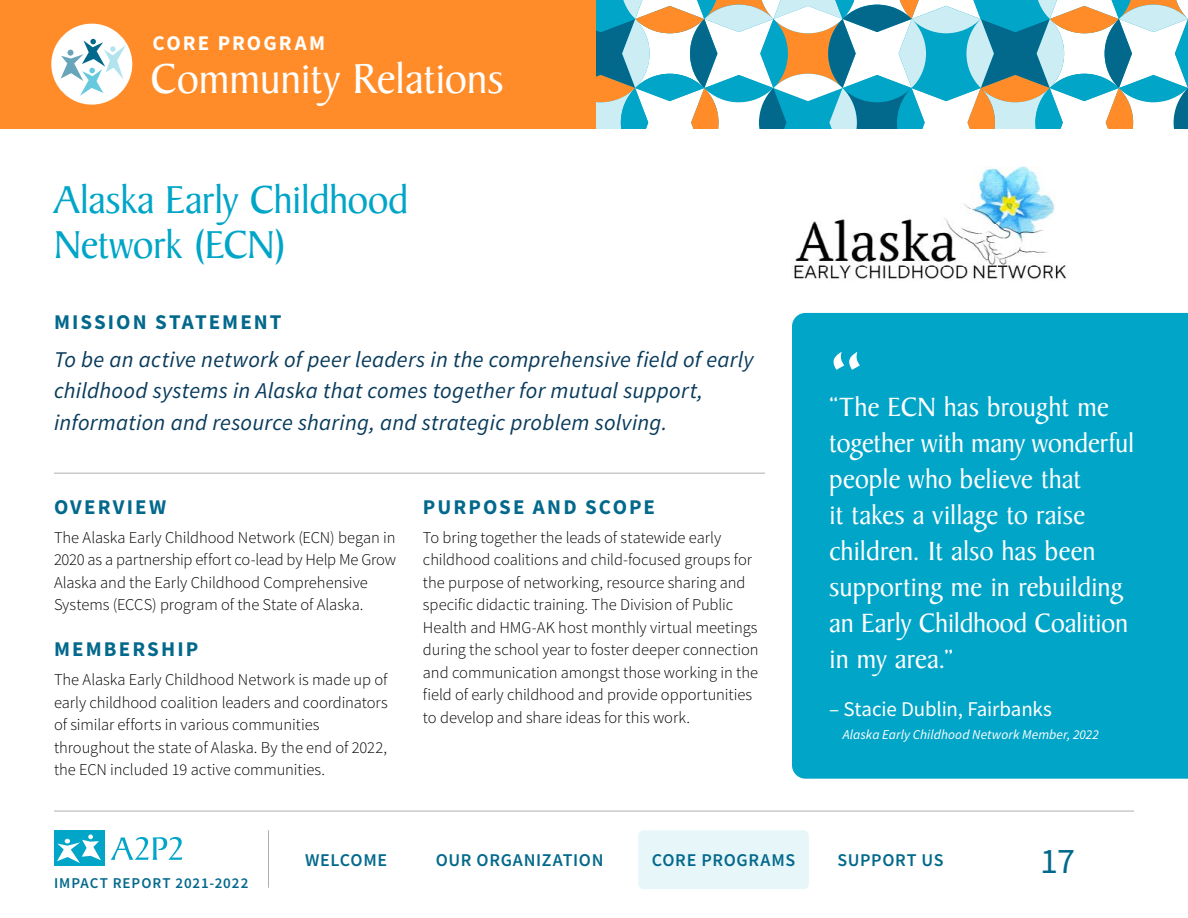
<style>
.page{position:relative;width:1188px;height:918px;background:#fff}
.page>*{position:absolute;margin:0;border:0;box-sizing:border-box;transform-origin:0 0}
.t1{font:105px "Baker Signet Std";color:#fff}
.t2{font:45px "Baker Signet Std";letter-spacing:-.005em;color:#fff}
.t3{font:42px/45px "Baker Signet Std";letter-spacing:-.015em;color:#00a5c8}
.t4{font:36px "Source Sans Pro";color:#03698c}
.t5{font:28.5px/36px "Baker Signet Std";letter-spacing:-.01em;color:#fff}
.t6{font:italic 22.5px/31.5px "Source Sans Pro";letter-spacing:.01em;color:#093b5c}
.t7{font:700 21px "Source Sans Pro";letter-spacing:.1em;color:#03698c}
.t8{font:21px "Source Sans Pro";letter-spacing:-.01em;color:#fff}
.t9{font:700 21px "Source Sans Pro";letter-spacing:.1em;color:#fff}
.t10{font:600 18px "Source Sans Pro";letter-spacing:.035em;color:#03698c}
.t11{font:300 16.5px/22.5px "Source Sans Pro";letter-spacing:-.005em;color:#000}
.t12{font:600 15px "Source Sans Pro";letter-spacing:.06em;color:#03698c}
.t13{font:italic 13.5px "Source Sans Pro";letter-spacing:.005em;color:#fff}
</style>
<div class="page">
<div style="left:792px;top:313px;width:396px;height:466px;background:#00a5c8"></div>
<div style="left:0;top:0;width:1188px;height:128px;background:#ff8c28"></div>
<hr style="left:54px;top:473px;width:711px;height:1px;background:#b0b0b0">
<div style="left:51px;top:24px;width:81px;height:81px;background:#fff;border-radius:50%"></div>
<svg style="left:61px;top:39px;width:65px;height:57px"></svg>
<img style="left:793px;top:167px;width:274px;height:113px">
<svg style="left:597px;top:0;width:591px;height:128px;background:#93c2c5"></svg>
<div style="left:638px;top:830px;width:171px;height:59px;background:#e6f6f9;border-radius:5px"></div>
<svg style="left:111px;top:837px;width:71px;height:23px"></svg>
<div style="left:54px;top:831px;width:51px;height:35px;background:#00a5c8"></div>
<svg style="left:57px;top:834px;width:44px;height:29px"></svg>
<hr style="left:54px;top:811px;width:1080px;height:1px;background:#b0b0b0">
<hr style="left:268px;top:830px;width:1px;height:58px;background:#b0b0b0">
<p class="t9" style="left:153px;top:29px;width:174px">CORE PROGRAM</p>
<h2 class="t2" style="left:150px;top:54px;width:355px">Community Relations</h2>
<h3 class="t3" style="left:54px;top:178px;width:356px">Alaska Early Childhood<br>Network (ECN)</h3>
<p class="t7" style="left:54px;top:307px;width:229px">MISSION STATEMENT</p>
<h3 class="t6" style="left:54px;top:343px;width:701px">To be an active network of peer leaders in the comprehensive field of early childhood systems in Alaska that comes together for mutual support, information and resource sharing, and strategic problem solving.</h3>
<p class="t7" style="left:54px;top:492px;width:114px">OVERVIEW</p>
<p class="t11" style="left:54px;top:526px;width:344px">The Alaska Early Childhood Network (ECN) began in 2020 as a partnership effort co-lead by Help Me Grow Alaska and the Early Childhood Comprehensive Systems (ECCS) program of the State of Alaska.</p>
<p class="t7" style="left:54px;top:635px;width:146px">MEMBERSHIP</p>
<p class="t11" style="left:54px;top:668px;width:335px">The Alaska Early Childhood Network is made up of early childhood coalition leaders and coordinators of similar efforts in various communities throughout the state of Alaska. By the end of 2022, the ECN included 19 active communities.</p>
<p class="t7" style="left:423px;top:492px;width:234px">PURPOSE AND SCOPE</p>
<p class="t11" style="left:423px;top:526px;width:337px">To bring together the leads of statewide early childhood coalitions and child-focused groups for the purpose of networking, resource sharing and specific didactic training. The Division of Public Health and HMG-AK host monthly virtual meetings during the school year to foster deeper connection and communication amongst those working in the field of early childhood and provide opportunities to develop and share ideas for this work.</p>
<h1 class="t1" style="left:829px;top:333px;width:36px">“</h1>
<h3 class="t5" style="left:829px;top:390px;width:307px">“The ECN has brought me together with many wonderful people who believe that<br>it takes a village to raise children. It also has been supporting me in rebuilding an Early Childhood Coalition in my area.”</h3>
<p class="t8" style="left:829px;top:696px;width:224px">– Stacie Dublin, Fairbanks</p>
<p class="t13" style="left:843px;top:726px;width:258px">Alaska Early Childhood Network Member, 2022</p>
<p class="t12" style="left:54px;top:873px;width:196px">IMPACT REPORT 2021-2022</p>
<p class="t10" style="left:305px;top:849px;width:84px">WELCOME</p>
<p class="t10" style="left:436px;top:849px;width:169px">OUR ORGANIZATION</p>
<p class="t10" style="left:652px;top:849px;width:145px">CORE PROGRAMS</p>
<p class="t10" style="left:837px;top:849px;width:108px">SUPPORT US</p>
<h3 class="t4" style="left:1040px;top:838px;width:36px">17</h3>
</div>
